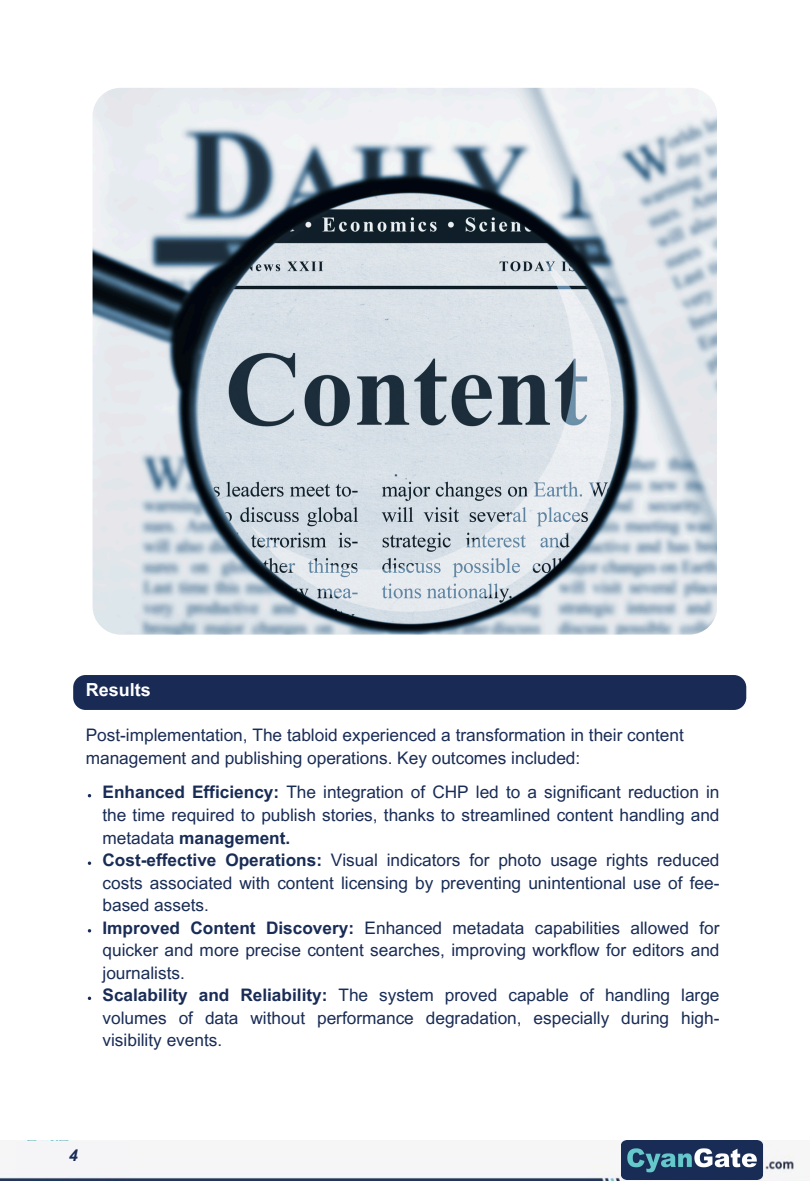
<style>
.page{position:relative;width:810px;height:1181px;background:#fff}
.page>*{position:absolute;margin:0;border:0;box-sizing:border-box;transform-origin:0 0}
.t1{font:700 18px "Arial MT Pro";color:#fff}
.t2{font:17.25px/22.5px "Arial MT Pro";color:#192c55;text-align:justify}
.t3{font:italic 700 16.2px "Arial MT Pro";color:#192c55}
.s1{font-weight:700}
</style>
<div class="page">
<img style="left:0;top:1140px;width:810px;height:40px">
<div style="left:16px;top:1140px;width:114px;height:35px;background:#f5f5f7"></div>
<img style="left:621px;top:1140px;width:141px;height:38px">
<img style="left:93px;top:88px;width:624px;height:546px;border-radius:28px">
<div style="left:73px;top:675px;width:673px;height:34px;background:#192b55;border-radius:12px"></div>
<p class="t1" style="left:86px;top:682px;width:67px">Results</p>
<p class="t2" style="left:86px;top:725px;width:600px">Post-implementation, The tabloid experienced a transformation in their content management and publishing operations. Key outcomes included:</p>
<p class="t2" style="left:103px;top:783px;width:619px"><span class="s1">Enhanced Efficiency:</span> The integration of CHP led to a significant reduction in the time required to publish stories, thanks to streamlined content handling and metadata <span class="s1">management.</span></p>
<p class="t2" style="left:103px;top:850px;width:619px"><span class="s1">Cost-effective Operations:</span> Visual indicators for photo usage rights reduced costs associated with content licensing by preventing unintentional use of fee&shy;based assets.</p>
<p class="t2" style="left:103px;top:918px;width:619px"><span class="s1">Improved Content Discovery:</span> Enhanced metadata capabilities allowed for quicker and more precise content searches, improving workflow for editors and journalists.</p>
<p class="t2" style="left:103px;top:985px;width:619px"><span class="s1">Scalability and Reliability:</span> The system proved capable of handling large volumes of data without performance degradation, especially during high&shy;visibility events.</p>
<h1 class="t3" style="left:69px;top:1148px;width:10px">4</h1>
</div>
